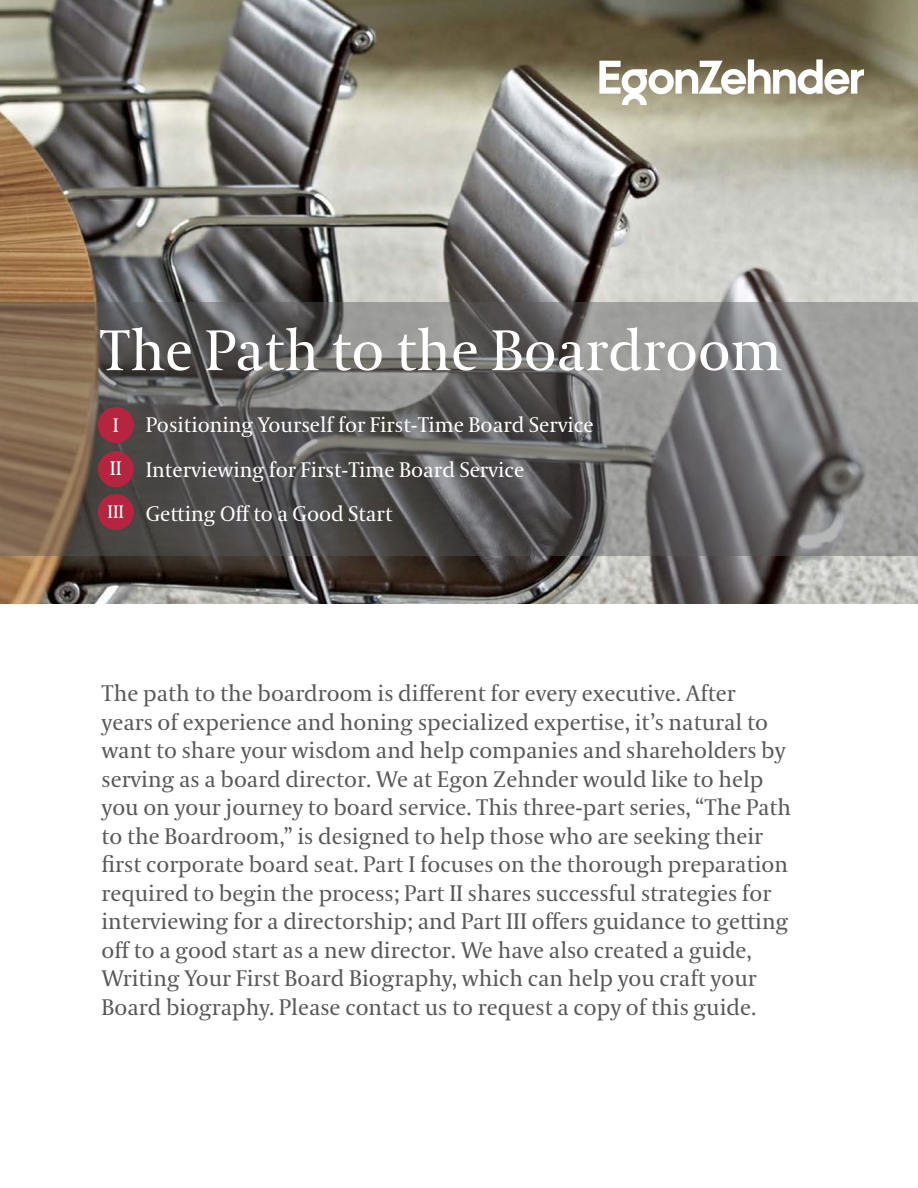
<style>
.page{position:relative;width:918px;height:1188px;background:#fff}
.page>*{position:absolute;margin:0;border:0;box-sizing:border-box;transform-origin:0 0}
.t1{font:57px "Coranto 2";color:#fff}
.t2{font:22.5px/28.5px "Coranto 2";color:#58595b}
.t3{font:21px/44.4px "Coranto 2";color:#fff}
.t4{font:19.5px/42.8px "Coranto 2";color:#fff}
.t5{font:18px "Coranto 2";color:#fff}
</style>
<div class="page">
<img style="left:0;top:0;width:918px;height:603px">
<svg style="left:0;top:303px;width:918px;height:253px"></svg>
<div style="left:98px;top:407px;width:36px;height:36px;background:#b52540;border-radius:50%"></div>
<div style="left:98px;top:451px;width:36px;height:36px;background:#b52540;border-radius:50%"></div>
<div style="left:98px;top:494px;width:36px;height:36px;background:#b52540;border-radius:50%"></div>
<svg style="left:599px;top:59px;width:265px;height:46px"></svg>
<h1 class="t1" style="left:99px;top:316px;width:684px">The Path to the Boardroom</h1>
<p class="t4" style="left:110px;top:405px;width:14px">I<br>II</p>
<p class="t5" style="left:108px;top:501px;width:18px">III</p>
<p class="t3" style="left:146px;top:404px;width:450px">Positioning Yourself for First-Time Board Service<br>Interviewing for First-Time Board Service<br>Getting Off to a Good Start</p>
<p class="t2" style="left:102px;top:680px;width:691px">The path to the boardroom is different for every executive. After years of experience and honing specialized expertise, it’s natural to want to share your wisdom and help companies and shareholders by serving as a board director. We at Egon Zehnder would like to help you on your journey to board service. This three-part series, “The Path to the Boardroom,” is designed to help those who are seeking their first corporate board seat. Part I focuses on the thorough preparation required to begin the process; Part II shares successful strategies for interviewing for a directorship; and Part III offers guidance to getting off to a good start as a new director. We have also created a guide, Writing Your First Board Biography, which can help you craft your Board biography. Please contact us to request a copy of this guide.</p>
</div>
